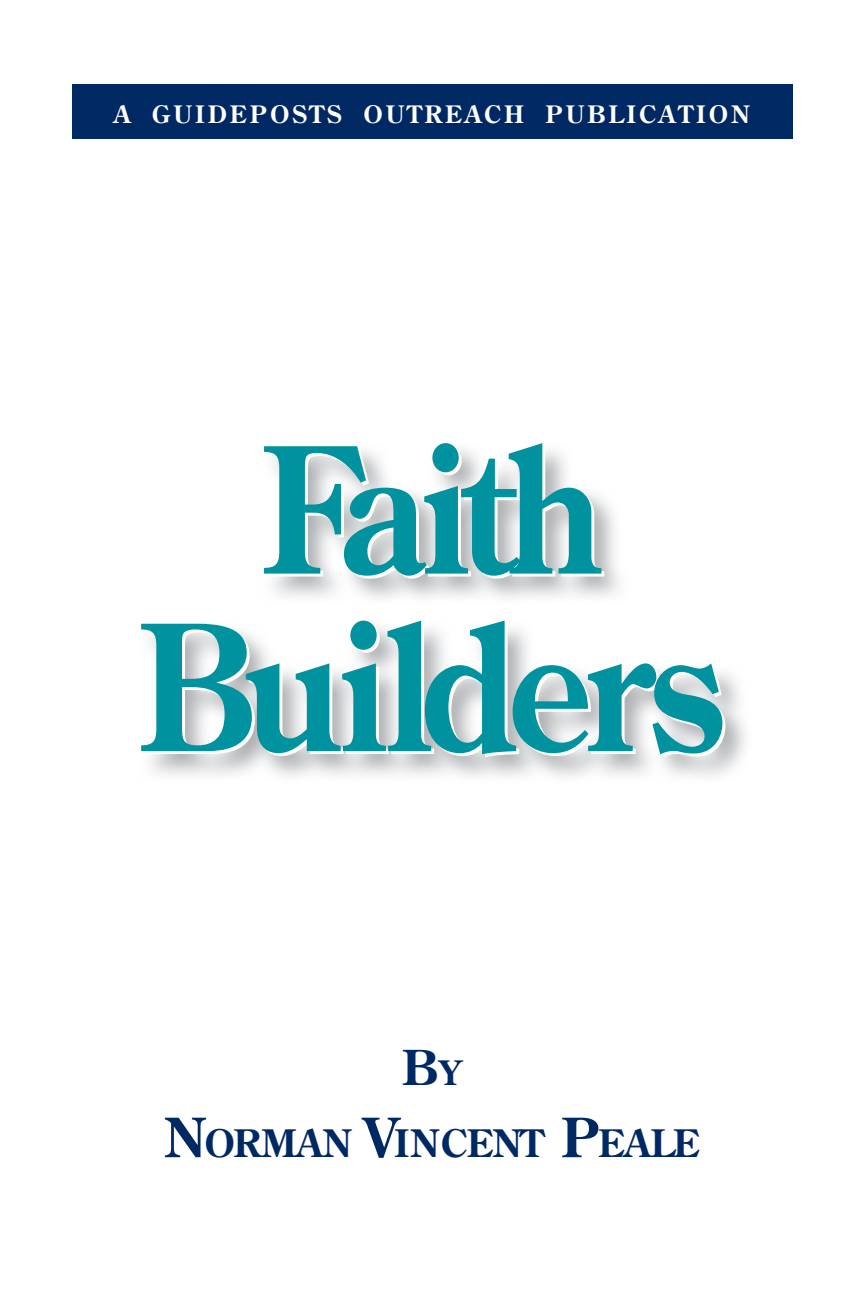
<style>
.page{position:relative;width:864px;height:1296px;background:#fff}
.page>*{position:absolute;margin:0;border:0;box-sizing:border-box;transform-origin:0 0}
.t1{font:700 174px/177.6px "Century Old Style";letter-spacing:-.04em;color:#00929e;text-align:center;scale:.9 1}
.t2{font:700 48px "Century Old Style";color:#002964}
.t3{font:700 37.8px "Century Old Style";letter-spacing:-.015em;color:#002964}
.t4{font:700 24px "Century Old Style";letter-spacing:.12em;color:#fff}
.s1{font-size:33.6px}
.s2{font-size:54px}
</style>
<div class="page">
<div style="left:72px;top:84px;width:720px;height:54px;background:#002964"></div>
<p class="t4" style="left:114px;top:105px;width:638px">A GUIDEPOSTS OUTREACH PUBLICATION</p>
<p class="t1" style="left:138px;top:436px;width:655px">Faith<br>Builders</p>
<p class="t2" style="left:402px;top:1041px;width:61px">B<span class="s1">Y</span></p>
<p class="t3" style="left:164px;top:1122px;width:537px"><span class="s2">N</span>ORMAN <span class="s2">V</span>INCENT <span class="s2">P</span>EALE</p>
</div>
